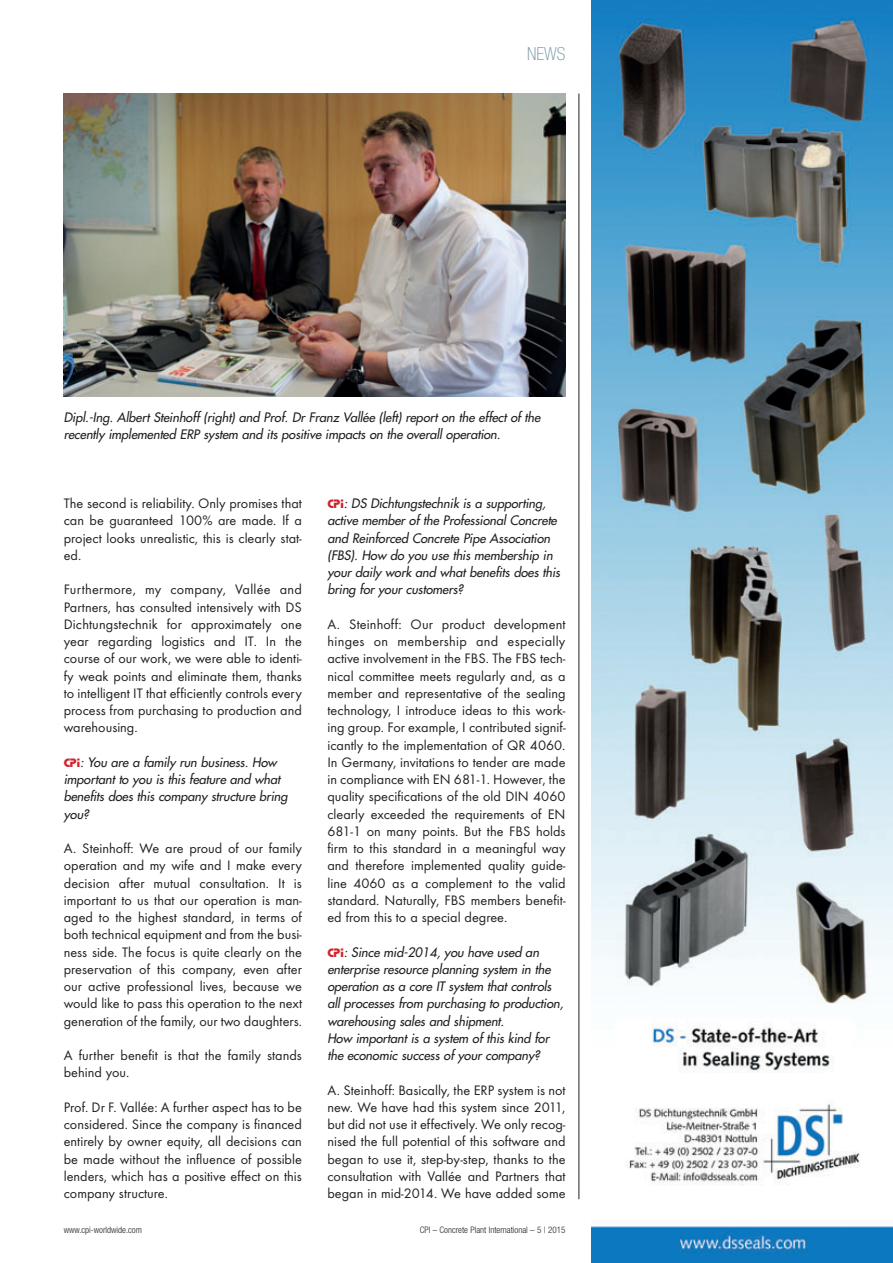
<style>
.page{position:relative;width:893px;height:1263px;background:#fff}
.page>*{position:absolute;margin:0;border:0;box-sizing:border-box;transform-origin:0 0}
.t1{font:100 condensed 18px "Helvetica Neue";color:#73909f}
.t2{font:14.25px/17.2px "Futura T";color:#231f20;text-align:justify}
.t3{font:italic 12.75px/17.2px "Futura";letter-spacing:-.005em;color:#231f20}
.t4{font:300 condensed 9px "Helvetica Neue";color:#231f20}
.s1{font-family:"Stop D";font-style:normal;color:#d1232a}
</style>
<div class="page">
<img style="left:592px;top:0;width:301px;height:1263px">
<img style="left:64px;top:94px;width:502px;height:303px">
<hr style="left:579px;top:94px;width:1px;height:1105px;background:#231f20">
<p class="t1" style="left:527px;top:47px;width:40px">NEWS</p>
<p class="t3" style="left:64px;top:409px;width:480px">Dipl.-Ing. Albert Steinhoff (right) and Prof. Dr Franz Vallée (left) report on the effect of the recently implemented ERP system and its positive impacts on the overall operation.</p>
<p class="t2" style="left:64px;top:496px;width:240px">The second is reliability. Only promises that can be guaranteed 100% are made. If a project looks unrealistic, this is clearly stat&shy;ed.</p>
<p class="t2" style="left:64px;top:582px;width:240px">Furthermore, my company, Vallée and Partners, has consulted intensively with DS Dichtungstechnik for approximately one year regarding logistics and IT. In the course of our work, we were able to identi&shy;fy weak points and eliminate them, thanks to intelligent IT that efficiently controls every process from purchasing to production and warehousing.</p>
<p class="t3" style="left:64px;top:754px;width:227px"><span class="s1">C P I</span> : You are a family run business. How important to you is this feature and what benefits does this company structure bring you?</p>
<p class="t2" style="left:64px;top:841px;width:240px">A. Steinhoff: We are proud of our family operation and my wife and I make every decision after mutual consultation. It is important to us that our operation is man&shy;aged to the highest standard, in terms of both technical equipment and from the busi&shy;ness side. The focus is quite clearly on the preservation of this company, even after our active professional lives, because we would like to pass this operation to the next generation of the family, our two daughters.</p>
<p class="t2" style="left:64px;top:1048px;width:240px">A further benefit is that the family stands behind you.</p>
<p class="t2" style="left:64px;top:1100px;width:240px">Prof. Dr F. Vallée: A further aspect has to be considered. Since the company is financed entirely by owner equity, all decisions can be made without the influence of possible lenders, which has a positive effect on this company structure.</p>
<p class="t3" style="left:327px;top:496px;width:237px"><span class="s1">C P I</span> : DS Dichtungstechnik is a supporting, active member of the Professional Concrete and Reinforced Concrete Pipe Association (FBS). How do you use this membership in your daily work and what benefits does this bring for your customers?</p>
<p class="t2" style="left:327px;top:617px;width:240px">A. Steinhoff: Our product development hinges on membership and especially active involvement in the FBS. The FBS tech&shy;nical committee meets regularly and, as a member and representative of the sealing technology, I introduce ideas to this work&shy;ing group. For example, I contributed signif&shy;icantly to the implementation of QR 4060.<br>In Germany, invitations to tender are made in compliance with EN 681-1. However, the quality specifications of the old DIN 4060 clearly exceeded the requirements of EN 681-1 on many points. But the FBS holds firm to this standard in a meaningful way and therefore implemented quality guide&shy;line 4060 as a complement to the valid standard. Naturally, FBS members benefit&shy;ed from this to a special degree.</p>
<p class="t3" style="left:327px;top:944px;width:240px"><span class="s1">C P I</span> : Since mid-2014, you have used an enterprise resource planning system in the operation as a core IT system that controls all processes from purchasing to production, warehousing sales and shipment.<br>How important is a system of this kind for the economic success of your company?</p>
<p class="t2" style="left:327px;top:1082px;width:240px">A. Steinhoff: Basically, the ERP system is not new. We have had this system since 2011, but did not use it effectively. We only recog&shy;nised the full potential of this software and began to use it, step-by-step, thanks to the consultation with Vallée and Partners that began in mid-2014. We have added some</p>
<p class="t4" style="left:64px;top:1226px;width:80px">www.cpi-worldwide.com</p>
<p class="t4" style="left:420px;top:1226px;width:147px">CPI – Concrete Plant International – 5 | 2015</p>
</div>
